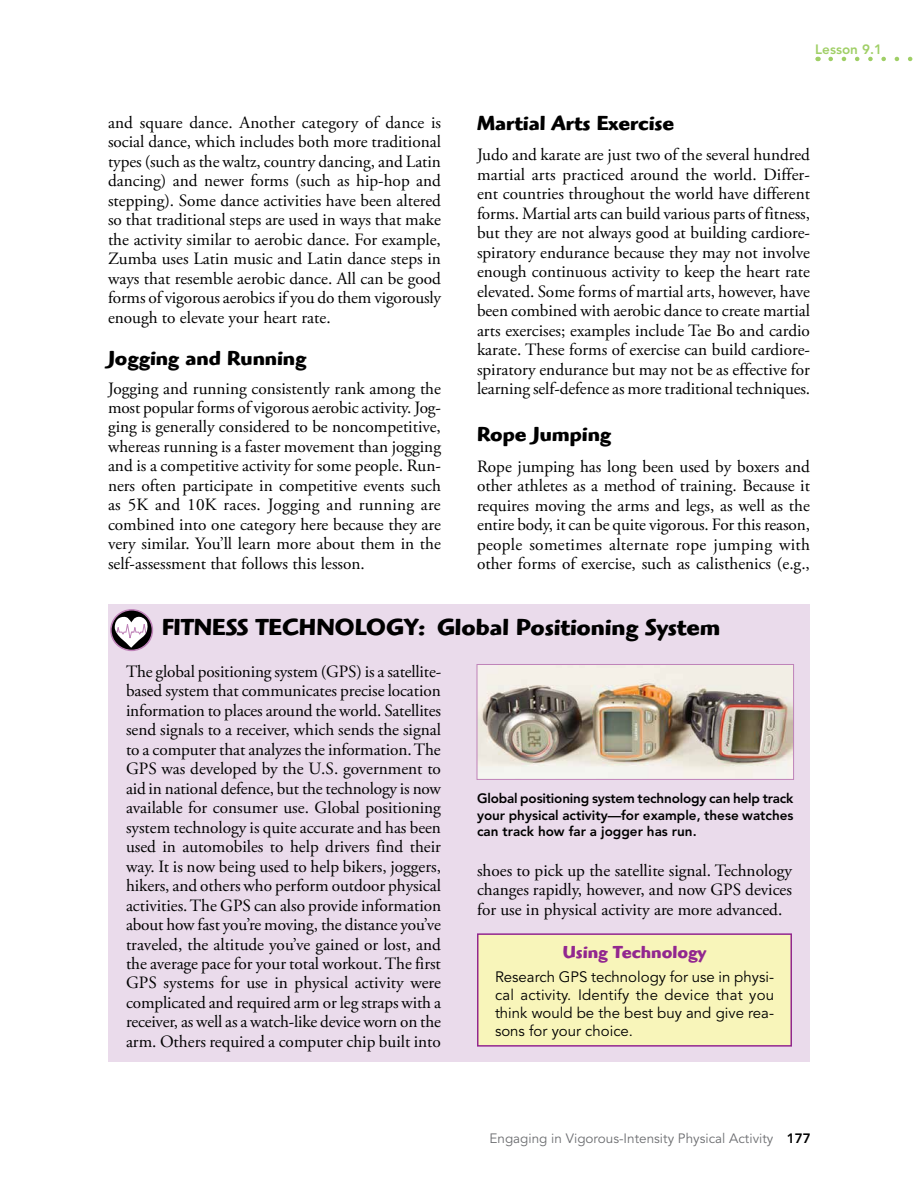
<style>
.page{position:relative;width:918px;height:1188px;background:#fff}
.page>*{position:absolute;margin:0;border:0;box-sizing:border-box;transform-origin:0 0}
.t1{font:700 24px "Highlander Std";color:#000}
.t2{font:700 21px "Highlander Std";color:#000}
.t3{font:700 18px "Highlander Std";color:#92278f}
.t4{font:17.25px/19.5px "Adobe Garamond Pro";color:#000;text-align:justify}
.t5{font:15px/18px "Avenir LT Std";color:#000;text-align:justify}
.t6{font:800 13.5px/16.5px "Avenir LT Std";color:#000;text-align:justify}
.t7{font:13.5px "Avenir LT Std";color:#6d6e71}
.t8{font:800 13.5px "Avenir LT Std";color:#a0cf67}
.s1{font-weight:800;color:#000}
</style>
<div class="page">
<div style="left:108px;top:604px;width:702px;height:458px;background:#eadbeb"></div>
<img style="left:479px;top:666px;width:313px;height:112px">
<div style="left:477px;top:664px;width:317px;height:116px;border:1px solid #bf83b9"></div>
<div style="left:477px;top:933px;width:315px;height:114px;background:#f8f5ba;border:2px solid #92278f"></div>
<svg style="left:111px;top:610px;width:41px;height:40px"></svg>
<div style="left:110px;top:609px;width:43px;height:42px;border:2px solid #bf83b9;border-radius:50%"></div>
<svg style="left:115px;top:615px;width:34px;height:33px"></svg>
<svg style="left:831px;top:57px;width:82px;height:4px"></svg>
<p class="t4" style="left:108px;top:113px;width:335px">and square dance. Another category of dance is social dance, which includes both more traditional types (such as the waltz, country dancing, and Latin dancing) and newer forms (such as hip-hop and stepping). Some dance activities have been altered so that traditional steps are used in ways that make the activity similar to aerobic dance. For example, Zumba uses Latin music and Latin dance steps in ways that resemble aerobic dance. All can be good forms of vigorous aerobics if you do them vigorously enough to elevate your heart rate.</p>
<p class="t2" style="left:108px;top:345px;width:200px">Jogging and Running</p>
<p class="t4" style="left:108px;top:379px;width:335px">Jogging and running consistently rank among the most popular forms of vigorous aerobic activity. Jog&shy;ging is generally considered to be noncompetitive, whereas running is a faster movement than jogging and is a competitive activity for some people. Run&shy;ners often participate in competitive events such as 5K and 10K races. Jogging and running are combined into one category here because they are very similar. You’ll learn more about them in the self-assessment that follows this lesson.</p>
<p class="t8" style="left:815px;top:41px;width:68px">Lesson 9.1</p>
<p class="t2" style="left:477px;top:110px;width:198px">Martial Arts Exercise</p>
<p class="t4" style="left:477px;top:146px;width:335px">Judo and karate are just two of the several hundred martial arts practiced around the world. Differ&shy;ent countries throughout the world have different forms. Martial arts can build various parts of fitness, but they are not always good at building cardiore&shy;spiratory endurance because they may not involve enough continuous activity to keep the heart rate elevated. Some forms of martial arts, however, have been combined with aerobic dance to create martial arts exercises; examples include Tae Bo and cardio karate. These forms of exercise can build cardiore&shy;spiratory endurance but may not be as effective for learning self-defence as more traditional techniques.</p>
<p class="t2" style="left:477px;top:421px;width:136px">Rope Jumping</p>
<p class="t4" style="left:477px;top:457px;width:335px">Rope jumping has long been used by boxers and other athletes as a method of training. Because it requires moving the arms and legs, as well as the entire body, it can be quite vigorous. For this reason, people sometimes alternate rope jumping with other forms of exercise, such as calisthenics (e.g.,</p>
<h1 class="t1" style="left:162px;top:613px;width:560px">FITNESS TECHNOLOGY: Global Positioning System</h1>
<p class="t4" style="left:126px;top:662px;width:317px">The global positioning system (GPS) is a satellite&shy;based system that communicates precise location information to places around the world. Satellites send signals to a receiver, which sends the signal to a computer that analyzes the information. The GPS was developed by the U.S. government to aid in national defence, but the technology is now available for consumer use. Global positioning system technology is quite accurate and has been used in automobiles to help drivers find their way. It is now being used to help bikers, joggers, hikers, and others who perform outdoor physical activities. The GPS can also provide information about how fast you’re moving, the distance you’ve traveled, the altitude you’ve gained or lost, and the average pace for your total workout. The first GPS systems for use in physical activity were complicated and required arm or leg straps with a receiver, as well as a watch-like device worn on the arm. Others required a computer chip built into</p>
<p class="t6" style="left:477px;top:790px;width:318px">Global positioning system technology can help track your physical activity—for example, these watches can track how far a jogger has run.</p>
<p class="t4" style="left:477px;top:861px;width:317px">shoes to pick up the satellite signal. Technology changes rapidly, however, and now GPS devices for use in physical activity are more advanced.</p>
<p class="t3" style="left:563px;top:941px;width:145px">Using Technology</p>
<p class="t5" style="left:495px;top:968px;width:281px">Research GPS technology for use in physi&shy;cal activity. Identify the device that you think would be the best buy and give rea&shy;sons for your choice.</p>
<p class="t7" style="left:490px;top:1131px;width:323px">Engaging in Vigorous-Intensity Physical Activity <span class="s1">177</span></p>
</div>
